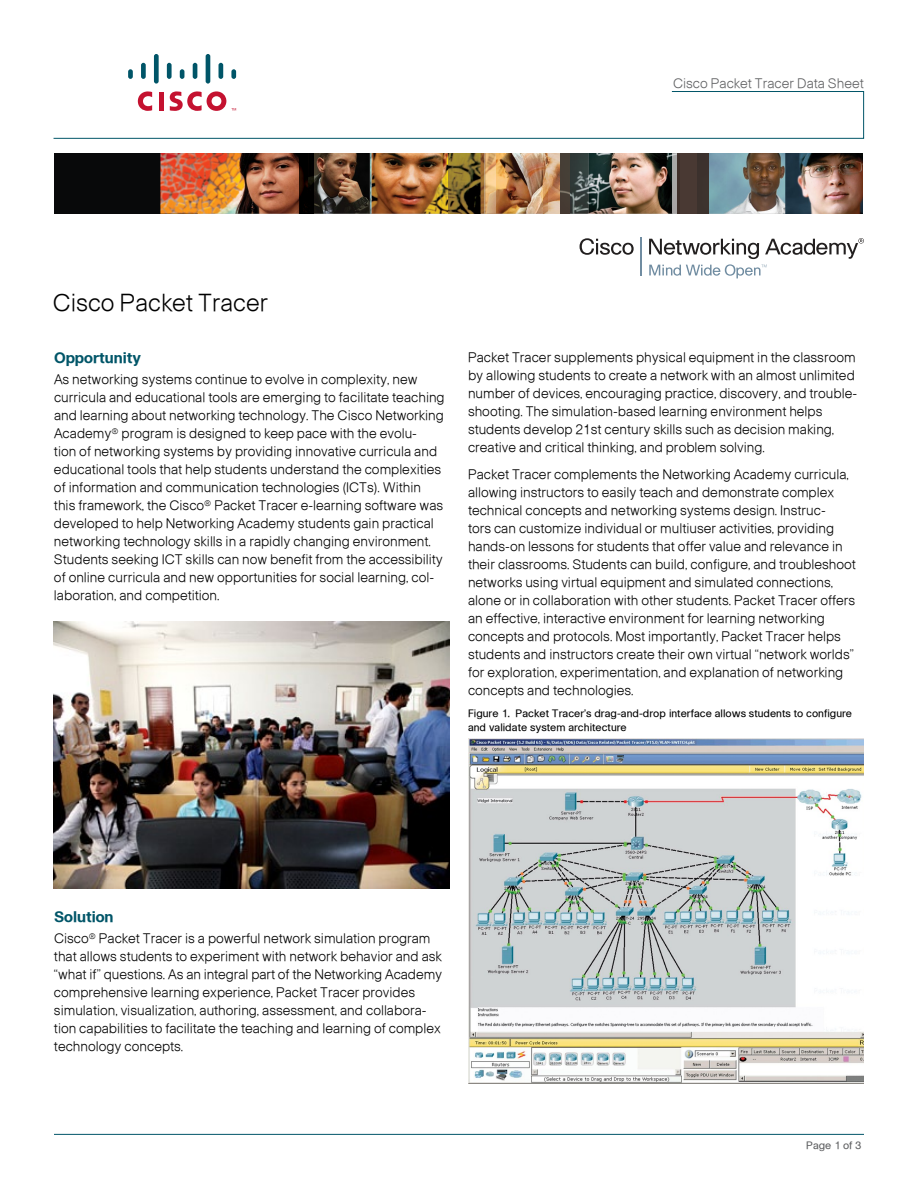
<style>
.page{position:relative;width:918px;height:1188px;background:#fff}
.page>*{position:absolute;margin:0;border:0;box-sizing:border-box;transform-origin:0 0}
.t1{font:24px "Ciscolight";color:#000}
.t2{font:15px "Ciscobold";color:#005568}
.t3{font:13.5px/18px "Ciscolight";color:#000}
.t4{font:13.5px "Ciscolight";color:#5f6062}
.t5{font:10.5px/13.5px "Ciscoregular";color:#000}
.t6{font:10.5px "Ciscoregular";color:#5f6062}
</style>
<div class="page">
<hr style="left:54px;top:1134px;width:810px;height:1px;background:#005568">
<div style="left:128px;top:69px;width:5px;height:10px;background:#005568;border-radius:2px"></div>
<div style="left:141px;top:63px;width:5px;height:16px;background:#005568;border-radius:2px"></div>
<div style="left:154px;top:54px;width:5px;height:30px;background:#005568;border-radius:2px"></div>
<div style="left:167px;top:63px;width:5px;height:16px;background:#005568;border-radius:2px"></div>
<svg style="left:180px;top:69px;width:4px;height:10px"></svg>
<hr style="left:193px;top:63px;width:4px;height:16px;background:#005568;border-radius:2px">
<hr style="left:206px;top:54px;width:4px;height:30px;background:#005568;border-radius:2px">
<hr style="left:219px;top:63px;width:4px;height:16px;background:#005568;border-radius:2px">
<div style="left:231px;top:69px;width:5px;height:10px;background:#005568;border-radius:2px"></div>
<svg style="left:53px;top:91px;width:811px;height:48px"></svg>
<svg style="left:580px;top:238px;width:54px;height:17px"></svg>
<svg style="left:649px;top:238px;width:215px;height:40px"></svg>
<hr style="left:641px;top:238px;width:1px;height:38px;background:#708ca1">
<div style="left:54px;top:153px;width:808px;height:61px;background:#08090a"></div>
<img style="left:160px;top:153px;width:288px;height:61px">
<img style="left:589px;top:153px;width:83px;height:61px">
<img style="left:300px;top:153px;width:70px;height:61px">
<img style="left:448px;top:153px;width:141px;height:61px">
<img style="left:785px;top:153px;width:77px;height:61px">
<img style="left:481px;top:153px;width:14px;height:61px">
<img style="left:544px;top:153px;width:25px;height:61px">
<img style="left:672px;top:153px;width:7px;height:61px">
<img style="left:708px;top:153px;width:77px;height:61px">
<div style="left:679px;top:153px;width:19px;height:61px;background:#493933"></div>
<img style="left:698px;top:153px;width:10px;height:61px">
<img style="left:309px;top:153px;width:5px;height:61px">
<img style="left:468px;top:739px;width:396px;height:344px">
<img style="left:53px;top:621px;width:396px;height:268px">
<p class="t4" style="left:673px;top:75px;width:192px">Cisco Packet Tracer Data Sheet</p>
<h1 class="t1" style="left:53px;top:288px;width:217px">Cisco Packet Tracer</h1>
<p class="t2" style="left:54px;top:349px;width:89px">Opportunity</p>
<p class="t3" style="left:54px;top:370px;width:392px">As networking systems continue to evolve in complexity, new curricula and educational tools are emerging to facilitate teaching and learning about networking technology. The Cisco Networking Academy<sup>®</sup> program is designed to keep pace with the evolu-<br>tion of networking systems by providing innovative curricula and educational tools that help students understand the complexities of information and communication technologies (ICTs). Within this framework, the Cisco<sup>®</sup> Packet Tracer e-learning software was developed to help Networking Academy students gain practical networking technology skills in a rapidly changing environment.<br>Students seeking ICT skills can now benefit from the accessibility of online curricula and new opportunities for social learning, col&shy;laboration, and competition.</p>
<p class="t3" style="left:468px;top:348px;width:391px">Packet Tracer supplements physical equipment in the classroom by allowing students to create a network with an almost unlimited number of devices, encouraging practice, discovery, and trouble&shy;shooting. The simulation-based learning environment helps students develop 21st century skills such as decision making, creative and critical thinking, and problem solving.</p>
<p class="t3" style="left:468px;top:465px;width:389px">Packet Tracer complements the Networking Academy curricula, allowing instructors to easily teach and demonstrate complex technical concepts and networking systems design. Instruc-<br>tors can customize individual or multiuser activities, providing hands-on lessons for students that offer value and relevance in their classrooms. Students can build, configure, and troubleshoot networks using virtual equipment and simulated connections, alone or in collaboration with other students. Packet Tracer offers an effective, interactive environment for learning networking concepts and protocols. Most importantly, Packet Tracer helps students and instructors create their own virtual “network worlds” for exploration, experimentation, and explanation of networking concepts and technologies.</p>
<p class="t5" style="left:468px;top:706px;width:386px">Figure 1. Packet Tracer’s drag-and-drop interface allows students to configure and validate system architecture</p>
<p class="t2" style="left:54px;top:908px;width:61px">Solution</p>
<p class="t3" style="left:54px;top:929px;width:390px">Cisco<sup>®</sup> Packet Tracer is a powerful network simulation program that allows students to experiment with network behavior and ask “what if” questions. As an integral part of the Networking Academy comprehensive learning experience, Packet Tracer provides simulation, visualization, authoring, assessment, and collabora&shy;tion capabilities to facilitate the teaching and learning of complex technology concepts.</p>
<p class="t6" style="left:806px;top:1139px;width:57px">Page 1 of 3</p>
</div>
